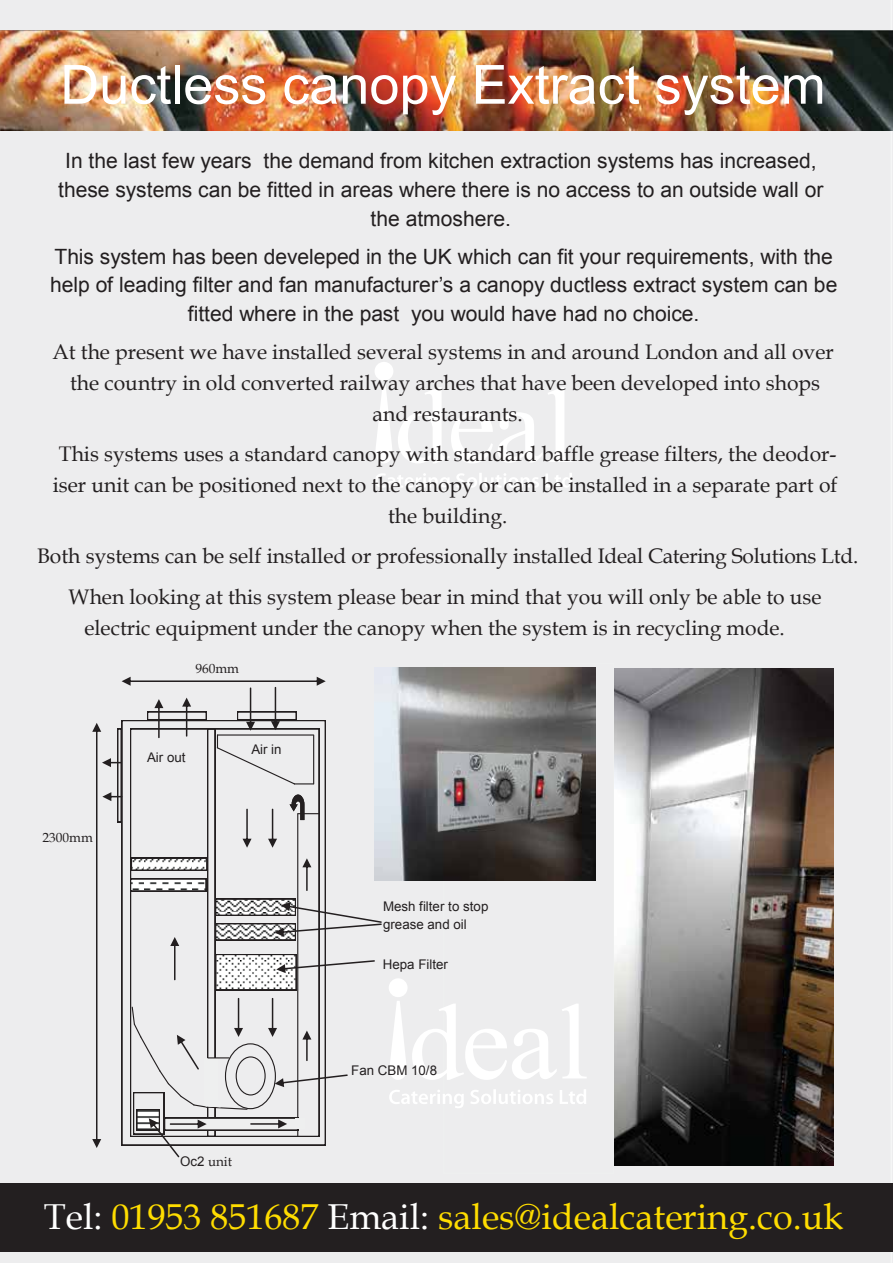
<style>
.page{position:relative;width:893px;height:1263px;background:#fff}
.page>*{position:absolute;margin:0;border:0;box-sizing:border-box;transform-origin:0 0}
.t1{font:54px "Arial";color:#fff}
.t2{font:36px "Book Antiqua";color:#fd0}
.t3{font:21px/31px "Book Antiqua";color:#231f20;text-align:center}
.t4{font:21px/28.7px "Arial";color:#231f20;text-align:center}
.t5{font:13.35px/18.1px "Arial";color:#231f20}
.t6{font:13.35px "Book Antiqua";color:#231f20}
.s1{font-family:"Arial"}
.s2{color:#fff}
</style>
<div class="page">
<div style="left:0;top:0;width:892px;height:1263px;background:#ededee"></div>
<img style="left:0;top:30px;width:893px;height:101px">
<img style="left:614px;top:668px;width:219px;height:497px">
<div style="left:444px;top:663px;width:170px;height:510px;background:#ededee"></div>
<img style="left:374px;top:668px;width:221px;height:212px">
<svg style="left:390px;top:1001px;width:197px;height:79px"></svg>
<div style="left:389px;top:978px;width:19px;height:19px;background:#fff;border-radius:50%"></div>
<svg style="left:389px;top:1089px;width:197px;height:19px"></svg>
<svg style="left:92px;top:677px;width:290px;height:480px;background:#dadadb"></svg>
<svg style="left:375px;top:384px;width:198px;height:79px"></svg>
<div style="left:375px;top:362px;width:18px;height:19px;background:#fff;border-radius:50%"></div>
<svg style="left:375px;top:473px;width:197px;height:19px"></svg>
<div style="left:0;top:1183px;width:893px;height:68px;background:#231f20"></div>
<p class="t1" style="left:60px;top:49px;width:767px">Ductless canopy Extract system</p>
<p class="t4" style="left:58px;top:147px;width:767px">In the last few years the demand from kitchen extraction systems has increased, these systems can be fitted in areas where there is no access to an outside wall or the atmoshere.</p>
<p class="t4" style="left:50px;top:242px;width:789px">This system has been develeped in the UK which can fit your requirements, with the help of leading filter and fan manufacturer’s a canopy ductless extract system can be fitted where in the past you would have had no choice.</p>
<p class="t3" style="left:52px;top:336px;width:783px">At the present we have installed several systems in and around London and all over the country in old converted railway arches that have been developed into shops and restaurants.</p>
<p class="t3" style="left:53px;top:438px;width:786px">This systems uses a standard canopy with standard baffle grease filters, the deodor&shy;iser unit can be positioned next to the canopy or can be installed in a separate part of the building.</p>
<p class="t3" style="left:37px;top:536px;width:823px;line-height:40.2px">Both systems can be self installed or professionally installed Ideal Catering Solutions Ltd.<br>When looking at this system please bear in mind that you will only be able to use</p>
<p class="t3" style="left:84px;top:611px;width:702px">electric equipment under the canopy when the system is in recycling mode.</p>
<p class="t6" style="left:43px;top:828px;width:52px">2300mm</p>
<p class="t6" style="left:196px;top:659px;width:45px">960mm</p>
<p class="t5" style="left:147px;top:749px;width:40px">Air out</p>
<p class="t5" style="left:251px;top:740px;width:32px">Air in</p>
<p class="t6" style="left:180px;top:1152px;width:53px"><span class="s1">Oc2</span> unit</p>
<p class="t5" style="left:383px;top:897px;width:107px">Mesh filter to stop grease and oil</p>
<p class="t5" style="left:383px;top:955px;width:67px">Hepa Filter</p>
<p class="t5" style="left:351px;top:1061px;width:87px">Fan CBM 10/8</p>
<p class="t2" style="left:44px;top:1191px;width:801px"><span class="s2">Tel:</span> 01953 851687 <span class="s2">Email:</span> sales@idealcatering.co.uk</p>
</div>
